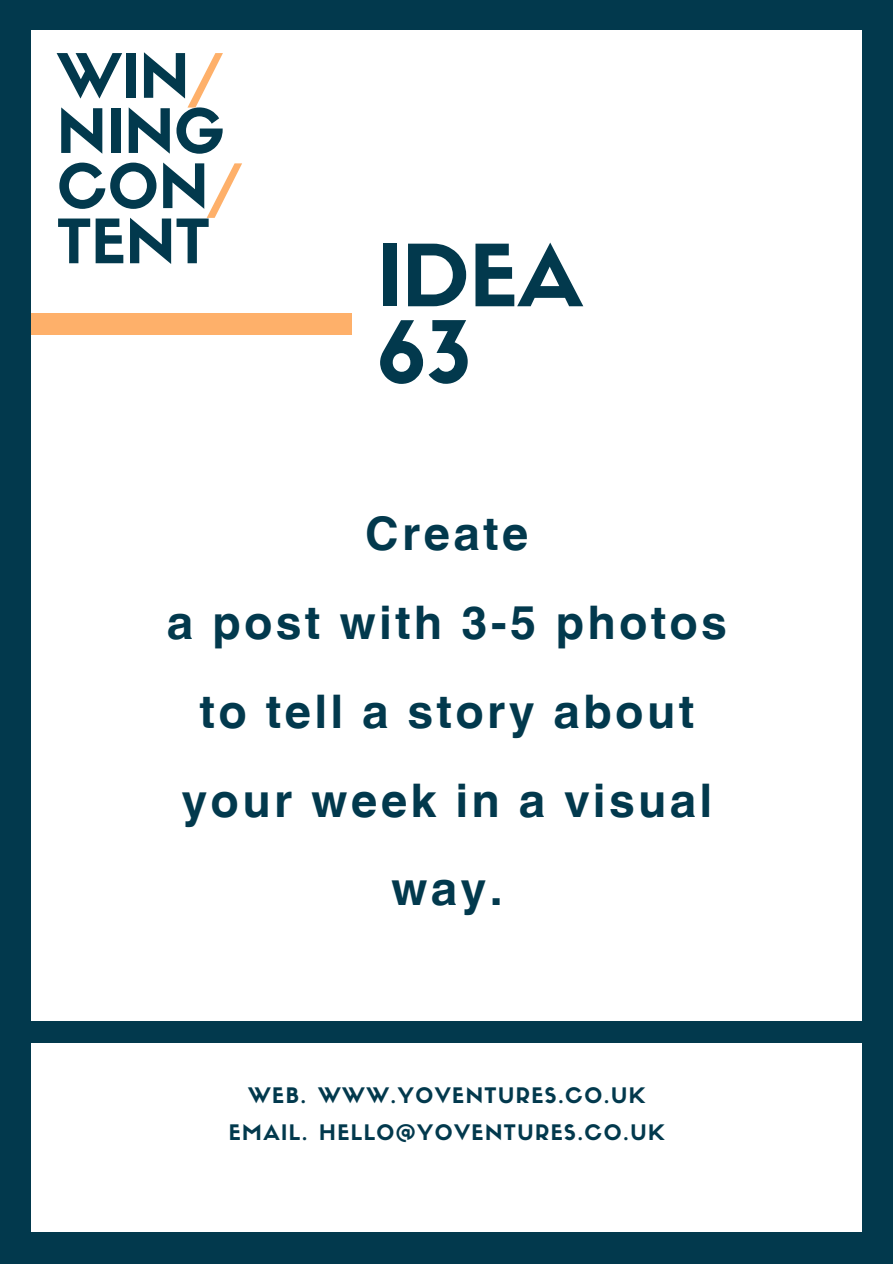
<style>
.page{position:relative;width:893px;height:1264px;background:#fff}
.page>*{position:absolute;margin:0;border:0;box-sizing:border-box;transform-origin:0 0}
.t1{font:84px/76.5px "Sifonn Basic";color:#02394d}
.t2{font:60px/55.2px "Sifonn Basic";color:#02394d}
.t3{font:700 46.35px/88.8px "Helvetica World";letter-spacing:.07em;color:#02394d;text-align:center}
.t4{font:21px "Sifonn Basic";letter-spacing:.07em;color:#02394d}
.s1{color:#feb06a}
</style>
<div class="page">
<div style="left:0;top:0;width:892px;height:1263px;background:#02394d"></div>
<div style="left:32px;top:30px;width:830px;height:1202px;background:#fff"></div>
<div style="left:0;top:1021px;width:892px;height:22px;background:#02394d"></div>
<div style="left:31px;top:313px;width:320px;height:22px;background:#feb06a"></div>
<h3 class="t2" style="left:57px;top:55px;width:187px">WIN<span class="s1">/<br></span>NING<br>CON<span class="s1">/<br></span>TENT</h3>
<h2 class="t1" style="left:377px;top:247px;width:207px">IDEA<br>63</h2>
<h1 class="t3" style="left:167px;top:484px;width:561px">Create<br>a post with 3-5 photos to tell a story about your week in a visual way.</h1>
<p class="t4" style="left:248px;top:1087px;width:398px">WEB. WWW.YOVENTURES.CO.UK</p>
<p class="t4" style="left:229px;top:1124px;width:437px">EMAIL. HELLO@YOVENTURES.CO.UK</p>
</div>
